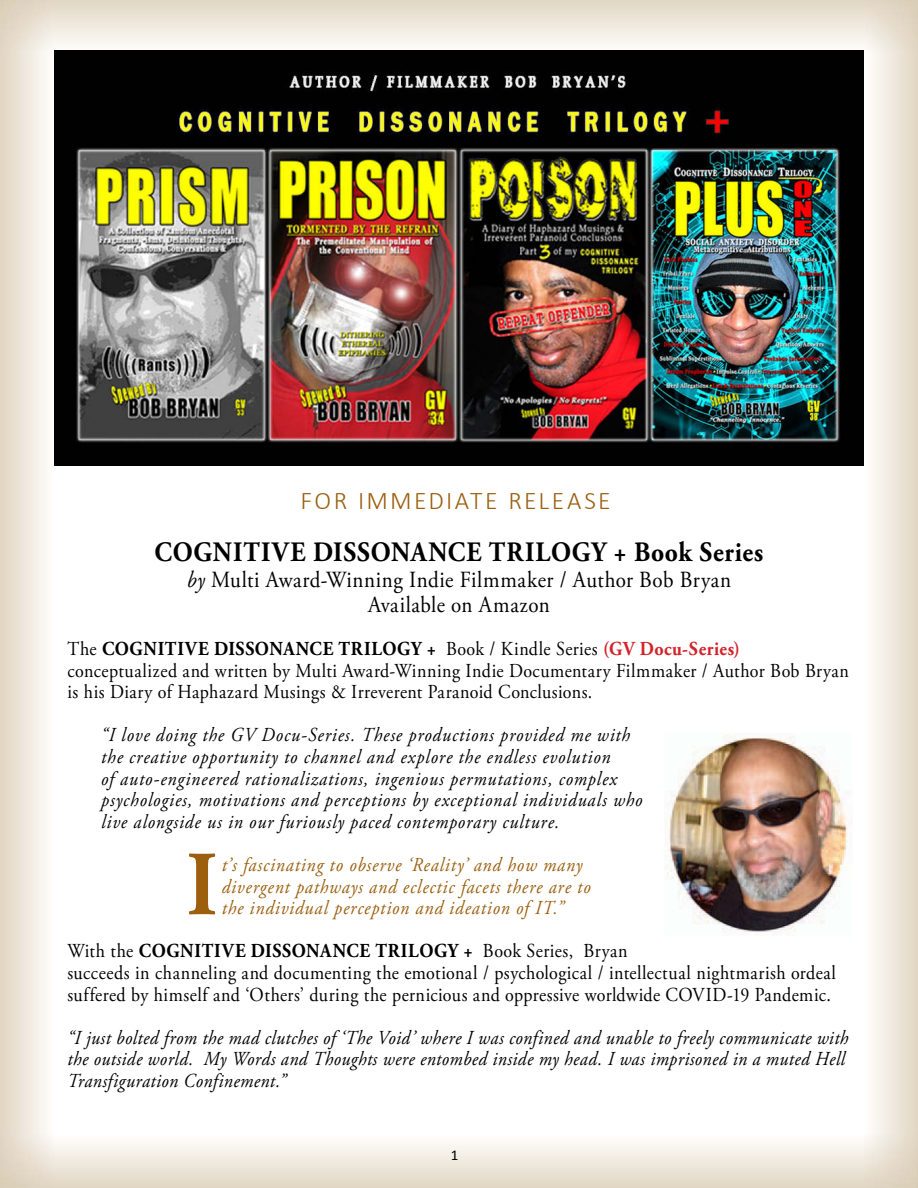
<style>
.page{position:relative;width:918px;height:1188px;background:#fff}
.page>*{position:absolute;margin:0;border:0;box-sizing:border-box;transform-origin:0 0}
.t1{font:700 91.5px "Adobe Garamond Pro";color:#9b5f0e;scale:.91 1}
.t2{font:700 28.05px "Adobe Garamond Pro";letter-spacing:.03em;color:#000;scale:.91 1}
.t3{font:300 25.5px "Calibri";letter-spacing:.09em;color:#9b5f0e}
.t4{font:23.1px/25.2px "Adobe Garamond Pro";letter-spacing:.025em;color:#000;text-align:center;scale:.91 1}
.t5{font:19.8px/21.6px "Adobe Garamond Pro";letter-spacing:.025em;color:#000;scale:.91 1}
.t6{font:italic 19.8px/21.6px "Adobe Garamond Pro";letter-spacing:.045em;color:#000;scale:.91 1}
.t7{font:italic 19.8px/21.6px "Adobe Garamond Pro";letter-spacing:.025em;color:#000;scale:.91 1}
.t8{font:italic 19.8px/21.6px "Adobe Garamond Pro";letter-spacing:.05em;color:#9b5f0e;scale:.91 1}
.t9{font:15px "Calibri";color:#000}
.s1{font-style:italic}
.s2{font-weight:700}
.s3{font-weight:700;color:#d2232a}
</style>
<div class="page">
<svg style="left:54px;top:0;width:810px;height:51px"></svg>
<svg style="left:0;top:52px;width:47px;height:1082px;background:#ede6db"></svg>
<div style="left:864px;top:52px;width:54px;height:1082px;background:linear-gradient(to right,#fffefd,#e1d7c4)"></div>
<div style="left:54px;top:1134px;width:810px;height:54px;background:linear-gradient(to bottom,#fffefd,#e1d7c4)"></div>
<img style="left:54px;top:51px;width:810px;height:414px">
<img style="left:665px;top:733px;width:183px;height:200px">
<p class="t3" style="left:300px;top:485px;width:312px">FOR IMMEDIATE RELEASE</p>
<h2 class="t2" style="left:155px;top:536px;width:670px">COGNITIVE DISSONANCE TRILOGY + Book Series</h2>
<p class="t4" style="left:187px;top:567px;width:600px"><span class="s1">by</span> Multi Award-Winning Indie Filmmaker / Author Bob Bryan<br>Available on Amazon</p>
<p class="t5" style="left:68px;top:639px;width:860px">The <span class="s2">COGNITIVE DISSONANCE TRILOGY +</span> Book / Kindle Series <span class="s3">(GV Docu-Series) </span>conceptualized and written by Multi Award-Winning Indie Documentary Filmmaker / Author Bob Bryan is his Diary of Haphazard Musings &amp; Irreverent Paranoid Conclusions.</p>
<p class="t6" style="left:101px;top:725px;width:596px">“I love doing the GV Docu-Series. These productions provided me with the creative opportunity to channel and explore the endless evolution<br>of auto-engineered rationalizations, ingenious permutations, complex psychologies, motivations and perceptions by exceptional individuals who live alongside us in our furiously paced contemporary culture.</p>
<h1 class="t1" style="left:187px;top:832px;width:35px">I</h1>
<p class="t8" style="left:222px;top:854px;width:407px">t’s fascinating to observe ‘Reality’ and how many divergent pathways and eclectic facets there are to the individual perception and ideation of IT.”</p>
<p class="t5" style="left:67px;top:941px;width:846px">With the <span class="s2">COGNITIVE DISSONANCE TRILOGY +</span> Book Series, Bryan<br>succeeds in channeling and documenting the emotional / psychological / intellectual nightmarish ordeal suffered by himself and ‘Others’ during the pernicious and oppressive worldwide COVID-19 Pandemic.</p>
<p class="t7" style="left:67px;top:1027px;width:860px">“I just bolted from the mad clutches of ‘The Void’ where I was confined and unable to freely communicate with the outside world. My Words and Thoughts were entombed inside my head. I was imprisoned in a muted Hell<br>Transfiguration Confinement.”</p>
<p class="t9" style="left:451px;top:1146px;width:9px">1</p>
</div>
